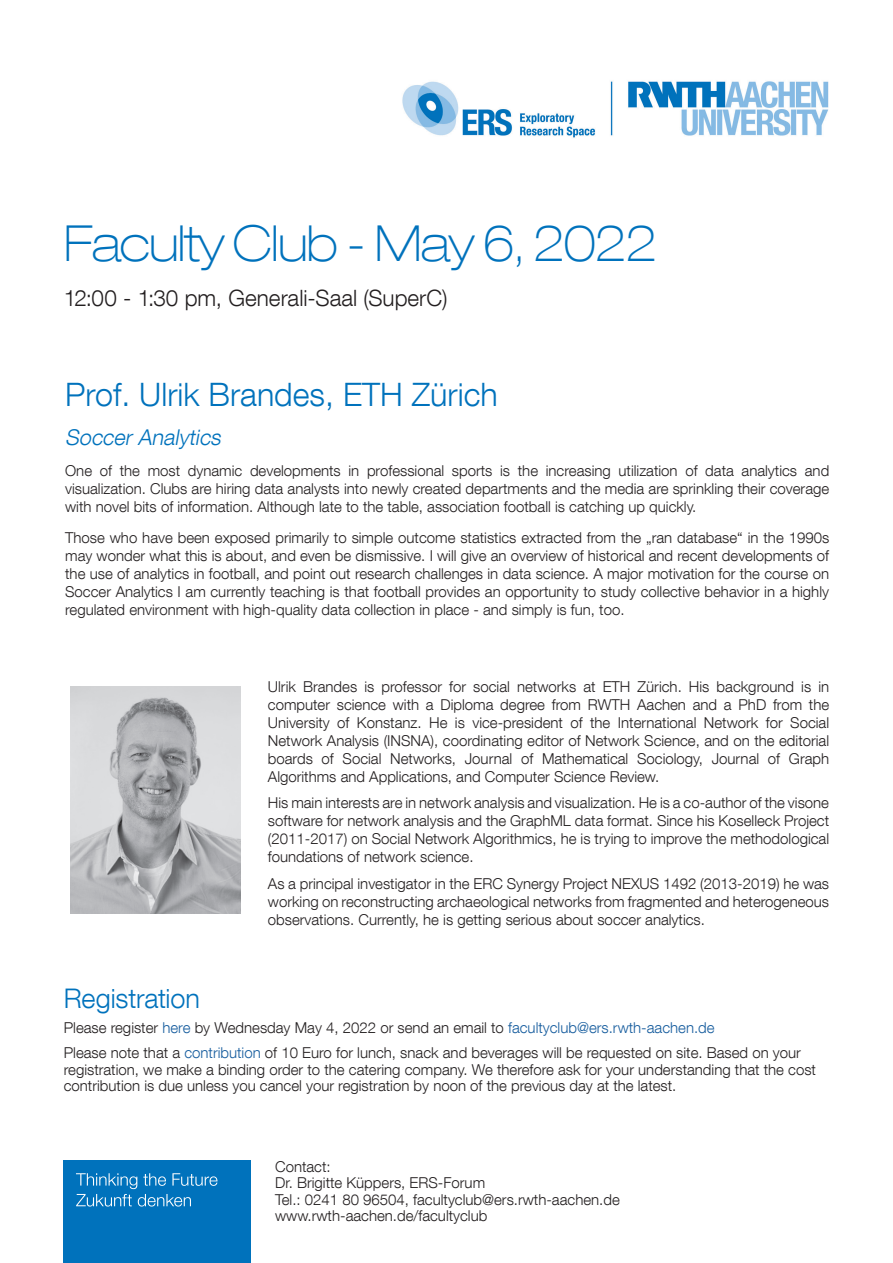
<style>
.page{position:relative;width:893px;height:1263px;background:#fff}
.page>*{position:absolute;margin:0;border:0;box-sizing:border-box;transform-origin:0 0}
.t1{font:100 expanded 49.5px "Helvetica Neue LT Com";letter-spacing:-.025em;color:#0072bc}
.t2{font:300 32.25px "Helvetica Neue LT Com";color:#0072bc}
.t3{font:300 27px "Helvetica Neue LT Com";letter-spacing:-.005em;color:#0072bc}
.t4{font:300 22.5px "Helvetica Neue LT Com";color:#231f20}
.t5{font:italic 300 21.75px "Helvetica Neue LT Com";color:#0072bc}
.t6{font:300 15px/18px "Helvetica Neue LT Com";color:#231f20;text-align:justify}
.s1{color:#175d9e}
</style>
<div class="page">
<div style="left:64px;top:1161px;width:187px;height:102px;background:#0072bc"></div>
<svg style="left:76px;top:1173px;width:141px;height:33px"></svg>
<img style="left:402px;top:81px;width:427px;height:57px">
<img style="left:71px;top:687px;width:170px;height:226px">
<h1 class="t1" style="left:64px;top:213px;width:595px">Faculty Club - May 6, 2022</h1>
<h3 class="t4" style="left:64px;top:284px;width:385px">12:00 - 1:30 pm, Generali-Saal (SuperC)</h3>
<h2 class="t2" style="left:65px;top:375px;width:434px">Prof. Ulrik Brandes, ETH Zürich</h2>
<h3 class="t5" style="left:65px;top:424px;width:162px">Soccer Analytics</h3>
<p class="t6" style="left:65px;top:462px;width:766px">One of the most dynamic developments in professional sports is the increasing utilization of data analytics and visualization. Clubs are hiring data analysts into newly created departments and the media are sprinkling their coverage with novel bits of information. Although late to the table, association football is catching up quickly.</p>
<p class="t6" style="left:65px;top:528px;width:766px">Those who have been exposed primarily to simple outcome statistics extracted from the „ran database“ in the 1990s may wonder what this is about, and even be dismissive. I will give an overview of historical and recent developments of the use of analytics in football, and point out research challenges in data science. A major motivation for the course on Soccer Analytics I am currently teaching is that football provides an opportunity to study collective behavior in a highly regulated environment with high-quality data collection in place - and simply is fun, too.</p>
<p class="t6" style="left:268px;top:677px;width:563px">Ulrik Brandes is professor for social networks at ETH Zürich. His background is in computer science with a Diploma degree from RWTH Aachen and a PhD from the University of Konstanz. He is vice-president of the International Network for Social Network Analysis (INSNA), coordinating editor of Network Science, and on the editorial boards of Social Networks, Journal of Mathematical Sociology, Journal of Graph Algorithms and Applications, and Computer Science Review.</p>
<p class="t6" style="left:268px;top:794px;width:563px">His main interests are in network analysis and visualization. He is a co-author of the visone software for network analysis and the GraphML data format. Since his Koselleck Project (2011-2017) on Social Network Algorithmics, he is trying to improve the methodological foundations of network science.</p>
<p class="t6" style="left:268px;top:874px;width:563px">As a principal investigator in the ERC Synergy Project NEXUS 1492 (2013-2019) he was working on reconstructing archaeological networks from fragmented and heterogeneous observations. Currently, he is getting serious about soccer analytics.</p>
<h3 class="t3" style="left:64px;top:982px;width:138px">Registration</h3>
<p class="t6" style="left:64px;top:1015px;width:739px;line-height:25px">Please register <span class="s1">here</span> by Wednesday May 4, 2022 or send an email to <span class="s1">facultyclub@ers.rwth-aachen.de<br></span>Please note that a <span class="s1">contribution</span> of 10 Euro for lunch, snack and beverages will be requested on site. Based on your</p>
<p class="t6" style="left:64px;top:1061px;width:754px;line-height:16.5px">registration, we make a binding order to the catering company. We therefore ask for your understanding that the cost contribution is due unless you cancel your registration by noon of the previous day at the latest.</p>
<p class="t6" style="left:275px;top:1158px;width:346px;line-height:16.5px;text-align:left">Contact:<br>Dr. Brigitte Küppers, ERS-Forum<br>Tel.: 0241 80 96504, facultyclub@ers.rwth-aachen.de www.rwth-aachen.de/facultyclub</p>
</div>
